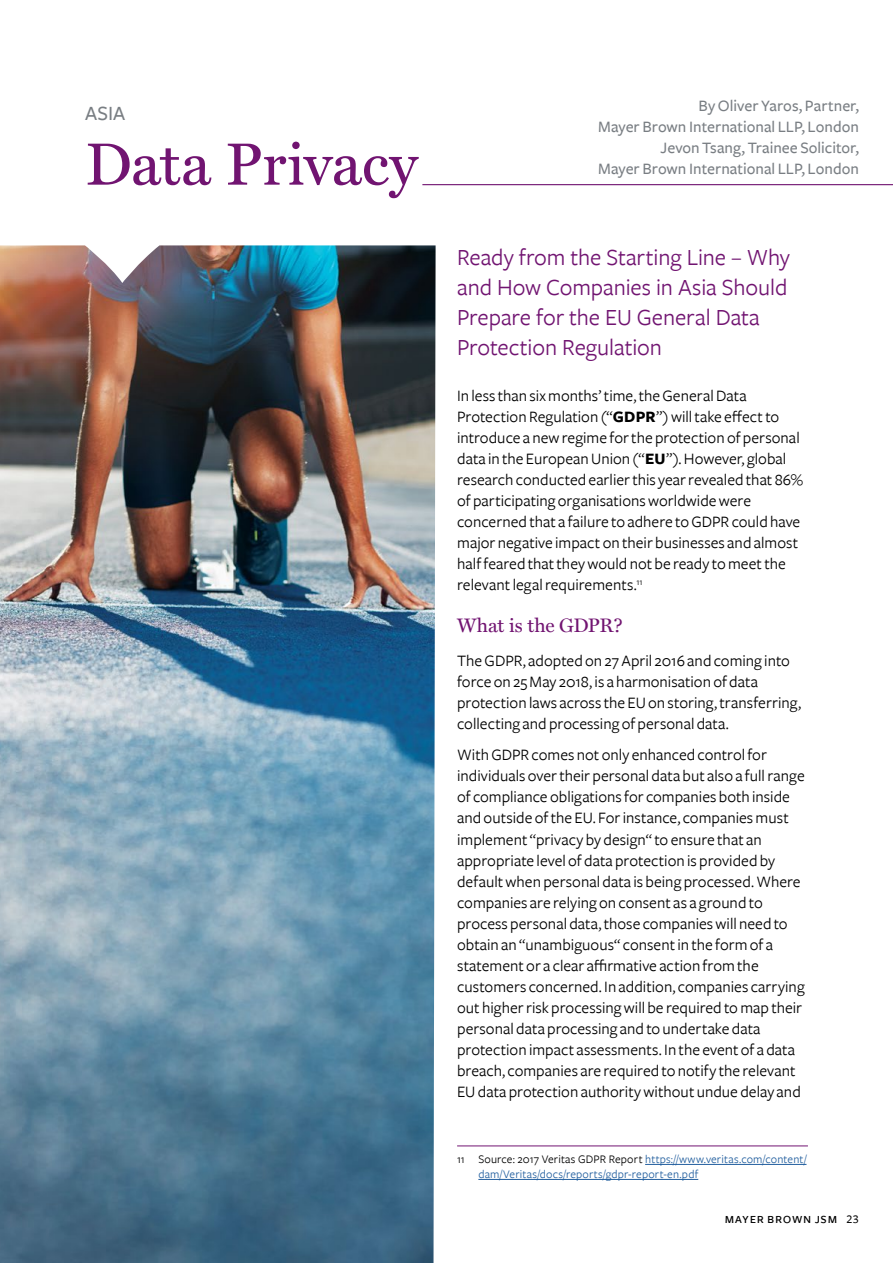
<style>
.page{position:relative;width:893px;height:1263px;background:#fff}
.page>*{position:absolute;margin:0;border:0;box-sizing:border-box;transform-origin:0 0}
.t1{font:60px "Miller Text";letter-spacing:-.005em;color:#711471}
.t2{font:24px/30px "Freight Sans";letter-spacing:-.005em;color:#711471}
.t3{font:500 21px "Freight Sans";color:#797e83}
.t4{font:19.5px "Miller Text";letter-spacing:-.01em;color:#711471}
.t5{font:16.5px/21px "Freight Sans";color:#000}
.t6{font:500 16.5px/21px "Freight Sans";color:#797e83;text-align:right}
.t7{font:15px "Freight Sans Medium SC";letter-spacing:.035em;color:#000}
.t8{font:12px/15px "Freight Sans";letter-spacing:.015em;color:#215e9e}
.s1{font-weight:700}
.s2{color:#000}
.s3{font-size:12px}
</style>
<div class="page">
<hr style="left:422px;top:184px;width:471px;height:1px;background:#711471">
<img style="left:0;top:245px;width:436px;height:1018px">
<hr style="left:457px;top:1145px;width:351px;height:1px;background:#711471">
<hr style="left:645px;top:1164px;width:161px;height:1px;background:#215e9e">
<hr style="left:478px;top:1179px;width:220px;height:1px;background:#215e9e">
<p class="t3" style="left:85px;top:102px;width:42px">ASIA</p>
<h1 class="t1" style="left:85px;top:129px;width:334px">Data Privacy</h1>
<p class="t6" style="left:598px;top:95px;width:262px">By Oliver Yaros, Partner,<br>Mayer Brown International LLP, London Jevon Tsang, Trainee Solicitor,<br>Mayer Brown International LLP, London</p>
<h2 class="t2" style="left:457px;top:242px;width:334px">Ready from the Starting Line – Why and How Companies in Asia Should<br>Prepare for the EU General Data<br>Protection Regulation</h2>
<p class="t5" style="left:457px;top:386px;width:348px">In less than six months’ time, the General Data Protection Regulation (“<span class="s1">GDPR</span>”) will take effect to introduce a new regime for the protection of personal data in the European Union (“<span class="s1">EU</span>”). However, global research conducted earlier this year revealed that 86% of participating organisations worldwide were concerned that a failure to adhere to GDPR could have major negative impact on their businesses and almost half feared that they would not be ready to meet the relevant legal requirements.<sup>11</sup></p>
<p class="t4" style="left:457px;top:614px;width:167px">What is the GDPR?</p>
<p class="t5" style="left:457px;top:650px;width:346px">The GDPR, adopted on 27 April 2016 and coming into force on 25 May 2018, is a harmonisation of data protection laws across the EU on storing, transferring, collecting and processing of personal data.</p>
<p class="t5" style="left:457px;top:745px;width:349px">With GDPR comes not only enhanced control for individuals over their personal data but also a full range of compliance obligations for companies both inside and outside of the EU. For instance, companies must implement “privacy by design“ to ensure that an appropriate level of data protection is provided by default when personal data is being processed. Where companies are relying on consent as a ground to process personal data, those companies will need to obtain an “unambiguous“ consent in the form of a statement or a clear affirmative action from the customers concerned. In addition, companies carrying out higher risk processing will be required to map their personal data processing and to undertake data protection impact assessments. In the event of a data breach, companies are required to notify the relevant EU data protection authority without undue delay and</p>
<p class="t8" style="left:478px;top:1152px;width:330px;text-indent:-21px"><span class="s2">11 Source: 2017 Veritas GDPR Report</span> https://www.veritas.com/content/ dam/Veritas/docs/reports/gdpr-report-en.pdf</p>
<p class="t7" style="left:725px;top:1210px;width:136px">mayer brown jsm <span class="s3">23</span></p>
</div>
